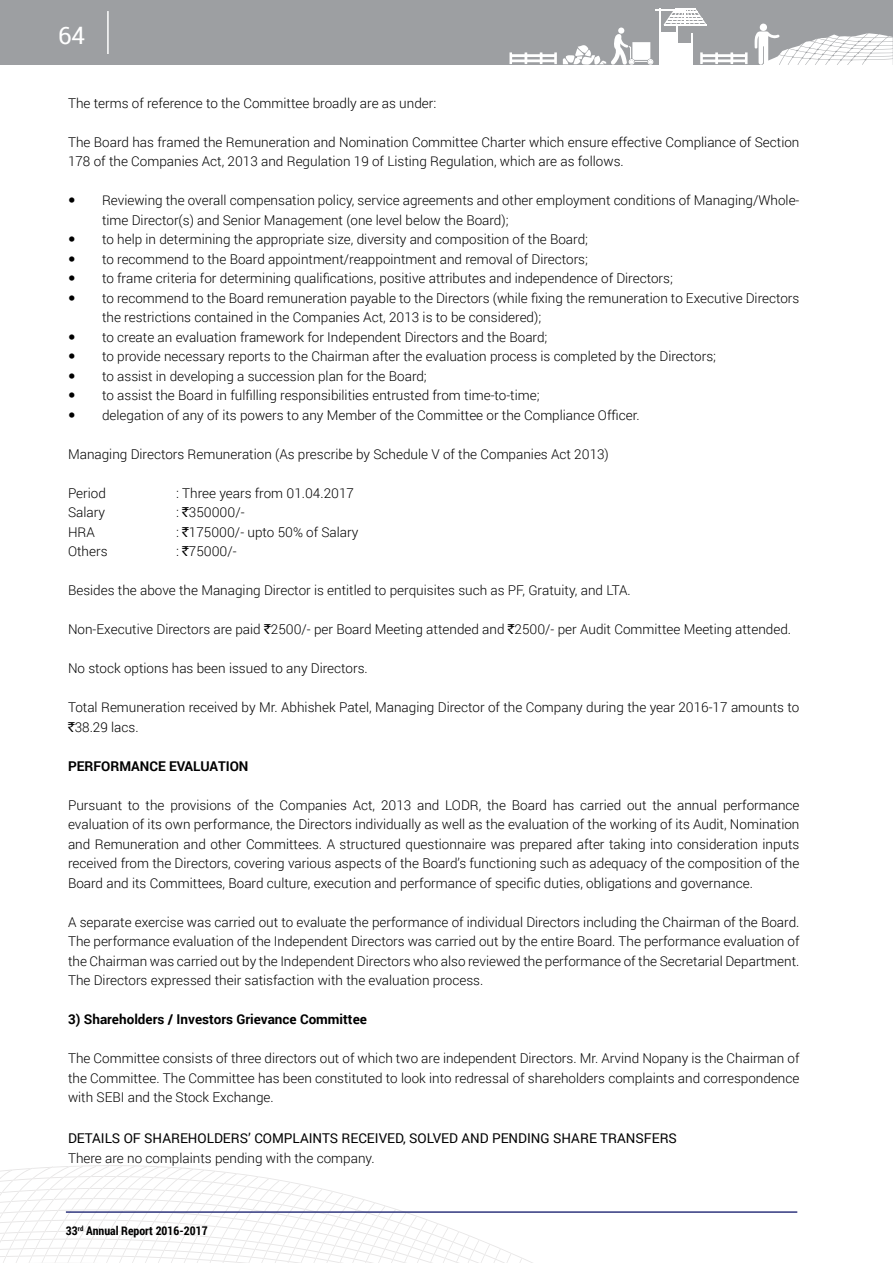
<style>
.page{position:relative;width:893px;height:1263px;background:#fff}
.page>*{position:absolute;margin:0;border:0;box-sizing:border-box;transform-origin:0 0}
.t1{font:24px "Roboto";color:#fff}
.t2{font:300 13.5px/19.5px "Roboto";color:#000}
.t3{font:13.5px "Roboto";color:#000}
.t4{font:700 13.5px "Roboto";color:#000}
.t5{font:700 12px "Roboto Condensed";color:#000}
.s1{font-family:"Rupee Foradian";font-weight:400}
</style>
<div class="page">
<div style="left:0;top:0;width:893px;height:64px;background:#9d9fa2"></div>
<svg style="left:0;top:1166px;width:533px;height:97px"></svg>
<hr style="left:66px;top:1211px;width:731px;height:2px;background:#30367e">
<hr style="left:107px;top:11px;width:2px;height:43px;background:#fff">
<svg style="left:700px;top:52px;width:48px;height:12px"></svg>
<div style="left:618px;top:27px;width:6px;height:7px;background:#fff;border-radius:50%"></div>
<div style="left:675px;top:43px;width:18px;height:22px;background:#fff"></div>
<div style="left:660px;top:33px;width:17px;height:32px;background:#fff"></div>
<hr style="left:676px;top:25px;width:2px;height:40px;background:#fff">
<hr style="left:659px;top:8px;width:2px;height:57px;background:#fff">
<hr style="left:655px;top:9px;width:28px;height:2px;background:#fff">
<hr style="left:691px;top:33px;width:2px;height:32px;background:#fff">
<svg style="left:663px;top:9px;width:44px;height:17px"></svg>
<hr style="left:670px;top:15px;width:30px;height:1px;background:#fff">
<hr style="left:668px;top:19px;width:34px;height:1px;background:#fff">
<hr style="left:666px;top:21px;width:38px;height:1px;background:#fff">
<svg style="left:509px;top:34px;width:144px;height:31px"></svg>
<div style="left:760px;top:23px;width:7px;height:8px;background:#fff;border-radius:50%"></div>
<svg style="left:755px;top:29px;width:138px;height:36px"></svg>
<h1 class="t1" style="left:58px;top:18px;width:29px">64</h1>
<p class="t2" style="left:68px;top:93px;width:370px">The terms of reference to the Committee broadly are as under:</p>
<p class="t2" style="left:68px;top:132px;width:733px">The Board has framed the Remuneration and Nomination Committee Charter which ensure effective Compliance of Section<br>178 of the Companies Act, 2013 and Regulation 19 of Listing Regulation, which are as follows.</p>
<p class="t2" style="left:102px;top:190px;width:699px">Reviewing the overall compensation policy, service agreements and other employment conditions of Managing/Whole&shy;time Director(s) and Senior Management (one level below the Board);<br>to help in determining the appropriate size, diversity and composition of the Board;<br>to recommend to the Board appointment/reappointment and removal of Directors;<br>to frame criteria for determining qualifications, positive attributes and independence of Directors;<br>to recommend to the Board remuneration payable to the Directors (while fixing the remuneration to Executive Directors the restrictions contained in the Companies Act, 2013 is to be considered);<br>to create an evaluation framework for Independent Directors and the Board;<br>to provide necessary reports to the Chairman after the evaluation process is completed by the Directors;<br>to assist in developing a succession plan for the Board;<br>to assist the Board in fulfilling responsibilities entrusted from time-to-time;<br>delegation of any of its powers to any Member of the Committee or the Compliance Officer.</p>
<p class="t2" style="left:68px;top:444px;width:542px">Managing Directors Remuneration (As prescribe by Schedule V of the Companies Act 2013)</p>
<p class="t2" style="left:68px;top:483px;width:39px">Period</p>
<p class="t2" style="left:176px;top:483px;width:179px">: Three years from 01.04.2017</p>
<p class="t2" style="left:68px;top:502px;width:39px">Salary</p>
<p class="t2" style="left:176px;top:502px;width:70px">: <span class="s1">`</span>350000/-</p>
<p class="t2" style="left:68px;top:522px;width:28px">HRA</p>
<p class="t2" style="left:176px;top:522px;width:184px">: <span class="s1">`</span>175000/- upto 50% of Salary</p>
<p class="t2" style="left:68px;top:541px;width:41px">Others</p>
<p class="t2" style="left:176px;top:541px;width:62px">: <span class="s1">`</span>75000/-</p>
<p class="t2" style="left:68px;top:580px;width:564px">Besides the above the Managing Director is entitled to perquisites such as PF, Gratuity, and LTA.</p>
<p class="t2" style="left:68px;top:619px;width:724px">Non-Executive Directors are paid <span class="s1">`</span>2500/- per Board Meeting attended and <span class="s1">`</span>2500/- per Audit Committee Meeting attended.</p>
<p class="t2" style="left:68px;top:658px;width:301px">No stock options has been issued to any Directors.</p>
<p class="t2" style="left:68px;top:697px;width:733px">Total Remuneration received by Mr. Abhishek Patel, Managing Director of the Company during the year 2016-17 amounts to <span class="s1">`</span>38.29 lacs.</p>
<p class="t4" style="left:68px;top:756px;width:19px">Performance</p>
<p class="t4" style="left:169px;top:756px;width:17px">Evaluation</p>
<p class="t2" style="left:68px;top:795px;width:733px;text-align:justify">Pursuant to the provisions of the Companies Act, 2013 and LODR, the Board has carried out the annual performance evaluation of its own performance, the Directors individually as well as the evaluation of the working of its Audit, Nomination and Remuneration and other Committees. A structured questionnaire was prepared after taking into consideration inputs received from the Directors, covering various aspects of the Board’s functioning such as adequacy of the composition of the Board and its Committees, Board culture, execution and performance of specific duties, obligations and governance.</p>
<p class="t2" style="left:68px;top:912px;width:733px;text-align:justify">A separate exercise was carried out to evaluate the performance of individual Directors including the Chairman of the Board.<br>The performance evaluation of the Independent Directors was carried out by the entire Board. The performance evaluation of the Chairman was carried out by the Independent Directors who also reviewed the performance of the Secretarial Department.<br>The Directors expressed their satisfaction with the evaluation process.</p>
<p class="t4" style="left:68px;top:1010px;width:300px">3) Shareholders / Investors Grievance Committee</p>
<p class="t2" style="left:68px;top:1048px;width:733px;text-align:justify">The Committee consists of three directors out of which two are independent Directors. Mr. Arvind Nopany is the Chairman of the Committee. The Committee has been constituted to look into redressal of shareholders complaints and correspondence with SEBI and the Stock Exchange.</p>
<p class="t3" style="left:68px;top:1128px;width:610px">DETAILS OF SHAREHOLDERS’ COMPLAINTS RECEIVED, SOLVED AND PENDING SHARE TRANSFERS</p>
<p class="t2" style="left:68px;top:1148px;width:308px">There are no complaints pending with the company.</p>
<p class="t5" style="left:66px;top:1223px;width:143px">33<sup>rd</sup> Annual Report 2016-2017</p>
</div>
